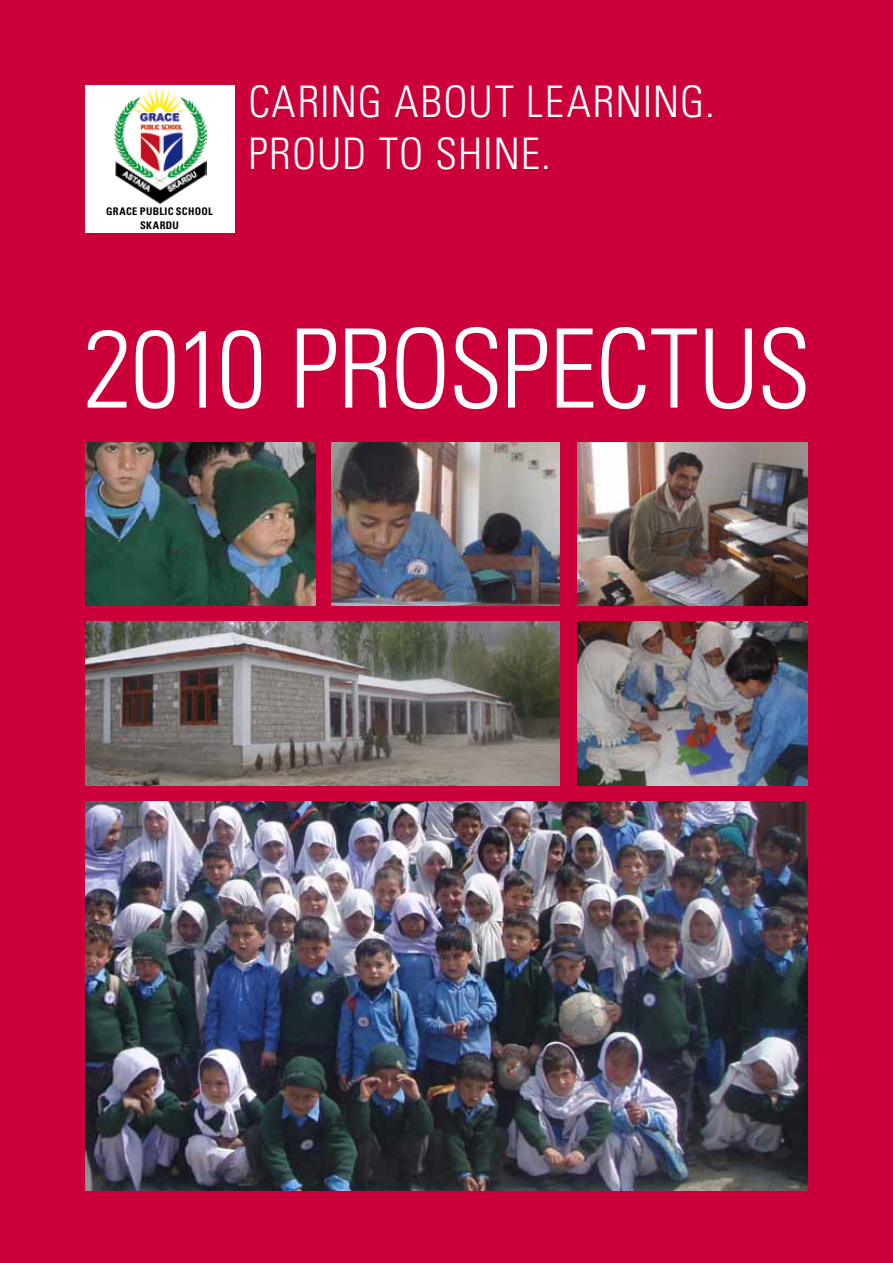
<style>
.page{position:relative;width:893px;height:1263px;background:#cb003a}
.page>*{position:absolute;margin:0;border:0;box-sizing:border-box;transform-origin:0 0}
.t1{font:300 condensed 109.5px "Univers LT Std";letter-spacing:-.02em;color:#fff}
.t2{font:300 condensed 43.5px/52.5px "Univers LT Std";letter-spacing:.02em;color:#fff}
.t3{font:700 condensed 10.5px/13.6px "Univers LT Std";letter-spacing:.03em;color:#000;text-align:center}
</style>
<div class="page">
<img style="left:85px;top:801px;width:723px;height:390px">
<img style="left:85px;top:622px;width:475px;height:163px">
<img style="left:85px;top:442px;width:231px;height:163px">
<img style="left:331px;top:442px;width:229px;height:163px">
<img style="left:577px;top:622px;width:231px;height:163px">
<img style="left:577px;top:442px;width:231px;height:163px">
<div style="left:85px;top:85px;width:149px;height:148px;background:#fff"></div>
<img style="left:114px;top:90px;width:92px;height:114px">
<p class="t3" style="left:106px;top:205px;width:108px">GRACE PUBLIC SCHOOL<br>SKARDU</p>
<p class="t2" style="left:248px;top:75px;width:468px">CARING ABOUT LEARNING.<br>PROUD TO SHINE.</p>
<h1 class="t1" style="left:83px;top:303px;width:730px">2010 PROSPECTUS</h1>
</div>
